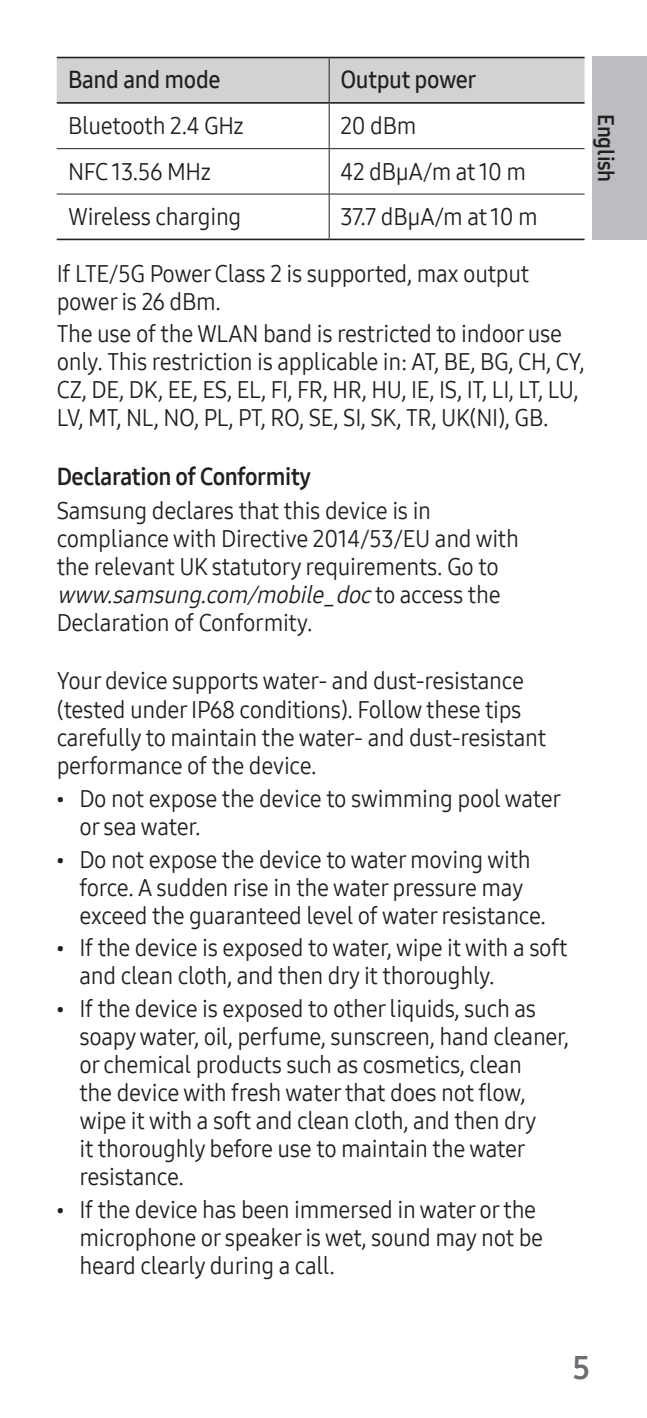
<style>
.page{position:relative;width:647px;height:1418px;background:#fff}
.page>*{position:absolute;margin:0;border:0;box-sizing:border-box;transform-origin:0 0}
.t1{font:32px "Samsung One 700";color:#6c6d70}
.t2{font:24px/28px "Samsung One 400";letter-spacing:-.015em;color:#231f20;scale:.95 1}
.t3{font:24px "Samsung One 700";letter-spacing:-.015em;color:#231f20;scale:.95 1}
.t4{font:24px "Samsung One 600";letter-spacing:-.015em;color:#231f20;scale:.95 1}
.t5{font:22px "Samsung One 700";letter-spacing:-.015em;color:#231f20;scale:.95 1}
.s1{font-style:italic}
.s2{font-size:16px}
</style>
<div class="page">
<div style="left:592px;top:57px;width:54px;height:183px;background:#bcbdc0"></div>
<div style="left:57px;top:58px;width:527px;height:44px;background:#d1d2d4"></div>
<hr style="left:57px;top:148px;width:272px;height:1px;background:#231f20">
<hr style="left:57px;top:193px;width:272px;height:2px;background:#231f20">
<hr style="left:57px;top:239px;width:272px;height:1px;background:#231f20">
<hr style="left:329px;top:148px;width:255px;height:1px;background:#231f20">
<hr style="left:329px;top:193px;width:255px;height:2px;background:#231f20">
<hr style="left:329px;top:239px;width:255px;height:1px;background:#231f20">
<hr style="left:329px;top:57px;width:255px;height:1px;background:#231f20">
<hr style="left:329px;top:102px;width:255px;height:2px;background:#231f20">
<hr style="left:328px;top:104px;width:1px;height:44px;background:#231f20">
<hr style="left:328px;top:149px;width:1px;height:45px;background:#231f20">
<hr style="left:328px;top:194px;width:1px;height:45px;background:#231f20">
<hr style="left:57px;top:57px;width:272px;height:1px;background:#231f20">
<hr style="left:57px;top:102px;width:272px;height:2px;background:#231f20">
<hr style="left:328px;top:58px;width:1px;height:44px;background:#231f20">
<p class="t4" style="left:68px;top:64px;width:162px">Band and mode</p>
<p class="t4" style="left:340px;top:64px;width:145px">Output power</p>
<p class="t2" style="left:68px;top:111px;width:186px">Bluetooth 2.4 GHz</p>
<p class="t2" style="left:340px;top:111px;width:81px">20 dBm</p>
<p class="t2" style="left:68px;top:157px;width:152px">NFC 13.56 MHz</p>
<p class="t2" style="left:340px;top:157px;width:197px">42 dBµA/m at 10 m</p>
<p class="t2" style="left:68px;top:202px;width:184px">Wireless charging</p>
<p class="t2" style="left:340px;top:202px;width:209px">37.7 dBµA/m at 10 m</p>
<p class="t2" style="left:57px;top:259px;width:498px">If LTE/5G Power Class 2 is supported, max output power is 26 dBm.</p>
<p class="t2" style="left:57px;top:320px;width:557px">The use of the WLAN band is restricted to indoor use only. This restriction is applicable in: AT, BE, BG, CH, CY, CZ, DE, DK, EE, ES, EL, FI, FR, HR, HU, IE, IS, IT, LI, LT, LU, LV, MT, NL, NO, PL, PT, RO, SE, SI, SK, TR, UK(NI), GB.</p>
<p class="t3" style="left:57px;top:460px;width:269px">Declaration of Conformity</p>
<p class="t2" style="left:57px;top:496px;width:488px">Samsung declares that this device is in compliance with Directive 2014/53/EU and with the relevant UK statutory requirements. Go to <span class="s1">www.samsung.com/mobile_doc</span>t o a c c e s s t h e Declaration of Conformity.</p>
<p class="t2" style="left:57px;top:666px;width:516px">Your device supports water- and dust-resistance (tested under IP68 conditions). Follow these tips carefully to maintain the water- and dust-resistant performance of the device.</p>
<p class="t2" style="left:79px;top:784px;width:508px;text-indent:-23px"><span class="s2">•</span> Do not expose the device to swimming pool water or sea water.</p>
<p class="t2" style="left:79px;top:845px;width:492px;text-indent:-23px"><span class="s2">•</span> Do not expose the device to water moving with force. A sudden rise in the water pressure may exceed the guaranteed level of water resistance.</p>
<p class="t2" style="left:79px;top:933px;width:515px;text-indent:-23px"><span class="s2">•</span> If the device is exposed to water, wipe it with a soft and clean cloth, and then dry it thoroughly.</p>
<p class="t2" style="left:79px;top:994px;width:516px;text-indent:-23px"><span class="s2">•</span> If the device is exposed to other liquids, such as soapy water, oil, perfume, sunscreen, hand cleaner, or chemical products such as cosmetics, clean<br>the device with fresh water that does not flow, wipe it with a soft and clean cloth, and then dry<br>it thoroughly before use to maintain the water resistance.</p>
<p class="t2" style="left:79px;top:1194px;width:489px;text-indent:-23px"><span class="s2">•</span> If the device has been immersed in water or the microphone or speaker is wet, sound may not be heard clearly during a call.</p>
<p class="t5" style="left:620px;top:114px;width:73px;rotate:90deg">English</p>
<h1 class="t1" style="left:572px;top:1346px;width:19px">5</h1>
</div>
